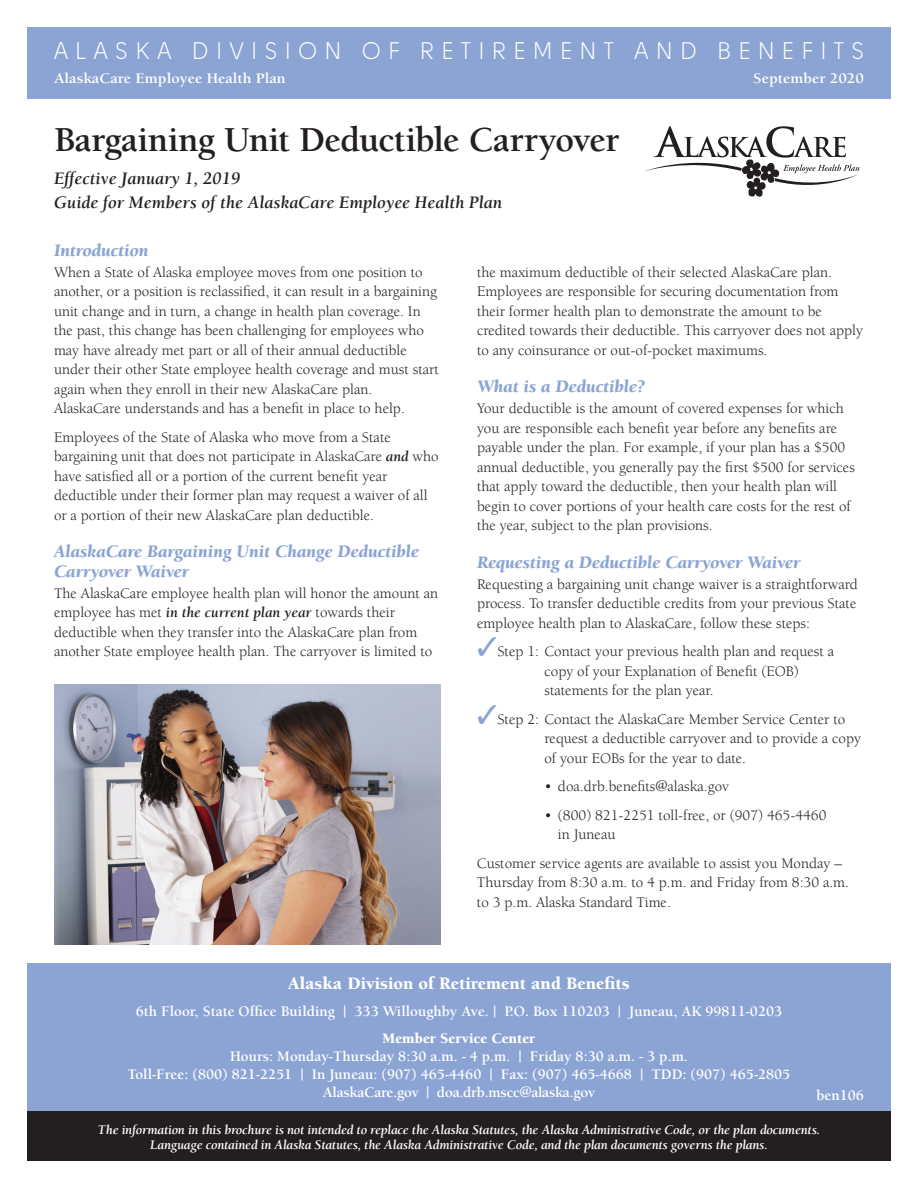
<style>
.page{position:relative;width:918px;height:1188px;background:#fff}
.page>*{position:absolute;margin:0;border:0;box-sizing:border-box;transform-origin:0 0}
.t1{font:700 36px "Berkeley Std";letter-spacing:-.02em;color:#231f20}
.t2{font:24px "Solomon Sans Book";letter-spacing:.275em;color:#fff}
.t3{font:italic 900 18px/19.5px "Berkeley Std";color:#8ba4d4}
.t4{font:italic 700 18px/24px "Berkeley Std";color:#231f20}
.t5{font:900 18px "Berkeley Std";color:#fff}
.t6{font:15px/19.5px "Berkeley Std";color:#231f20}
.t7{font:700 15px/18px "Berkeley Std";color:#fff;text-align:center}
.t8{font:700 15px "Berkeley Std";color:#fff;scale:1.06 1}
.t9{font:900 15px "Berkeley Std";color:#fff}
.t10{font:italic 700 13.5px/15px "Berkeley Std";letter-spacing:-.015em;color:#fff;text-align:center}
.s1{font-weight:700;font-style:italic}
.s2{color:#8ba4d4}
</style>
<div class="page">
<div style="left:27px;top:27px;width:864px;height:72px;background:#8ba4d4"></div>
<svg style="left:644px;top:126px;width:215px;height:71px"></svg>
<div style="left:27px;top:963px;width:864px;height:153px;background:#8ba4d4"></div>
<div style="left:27px;top:1112px;width:864px;height:49px;background:#231f20"></div>
<img style="left:54px;top:684px;width:387px;height:261px">
<h2 class="t2" style="left:53px;top:37px;width:813px">ALASKA DIVISION OF RETIREMENT AND BENEFITS</h2>
<p class="t8" style="left:54px;top:70px;width:220px">AlaskaCare Employee Health Plan</p>
<p class="t8" style="left:753px;top:70px;width:106px">September 2020</p>
<h1 class="t1" style="left:54px;top:121px;width:567px">Bargaining Unit Deductible Carryover</h1>
<p class="t4" style="left:54px;top:167px;width:450px">Effective January 1, 2019<br>Guide for Members of the AlaskaCare Employee Health Plan</p>
<p class="t3" style="left:54px;top:241px;width:96px">Introduction</p>
<p class="t6" style="left:54px;top:262px;width:386px">When a State of Alaska employee moves from one position to another, or a position is reclassified, it can result in a bargaining unit change and in turn, a change in health plan coverage. In the past, this change has been challenging for employees who may have already met part or all of their annual deductible under their other State employee health coverage and must start again when they enroll in their new AlaskaCare plan.<br>AlaskaCare understands and has a benefit in place to help.</p>
<p class="t6" style="left:54px;top:427px;width:386px">Employees of the State of Alaska who move from a State bargaining unit that does not participate in AlaskaCare <span class="s1">and</span> who have satisfied all or a portion of the current benefit year deductible under their former plan may request a waiver of all or a portion of their new AlaskaCare plan deductible.</p>
<p class="t3" style="left:54px;top:542px;width:367px">AlaskaCare Bargaining Unit Change Deductible<br>Carryover Waiver</p>
<p class="t6" style="left:54px;top:583px;width:386px">The AlaskaCare employee health plan will honor the amount an employee has met <span class="s1">in the current plan year</span> towards their deductible when they transfer into the AlaskaCare plan from another State employee health plan. The carryover is limited to</p>
<p class="t6" style="left:477px;top:263px;width:388px">the maximum deductible of their selected AlaskaCare plan.<br>Employees are responsible for securing documentation from their former health plan to demonstrate the amount to be credited towards their deductible. This carryover does not apply to any coinsurance or out-of-pocket maximums.</p>
<p class="t3" style="left:477px;top:377px;width:169px">What is a Deductible?</p>
<p class="t6" style="left:477px;top:399px;width:379px">Your deductible is the amount of covered expenses for which you are responsible each benefit year before any benefits are payable under the plan. For example, if your plan has a $500 annual deductible, you generally pay the first $500 for services that apply toward the deductible, then your health plan will begin to cover portions of your health care costs for the rest of the year, subject to the plan provisions.</p>
<p class="t3" style="left:477px;top:553px;width:325px">Requesting a Deductible Carryover Waiver</p>
<p class="t6" style="left:477px;top:575px;width:382px;text-align:justify">Requesting a bargaining unit change waiver is a straightforward process. To transfer deductible credits from your previous State employee health plan to AlaskaCare, follow these steps:</p>
<p class="t6" style="left:544px;top:642px;width:291px;text-indent:-67px"><span class="s2">✓</span>Step 1: Contact your previous health plan and request a copy of your Explanation of Benefit (EOB) statements for the plan year.</p>
<p class="t6" style="left:544px;top:710px;width:318px;text-indent:-67px"><span class="s2">✓</span>Step 2: Contact the AlaskaCare Member Service Center to request a deductible carryover and to provide a copy of your EOBs for the year to date.</p>
<p class="t6" style="left:544px;top:777px;width:186px">• doa.drb.benefits@alaska.gov</p>
<p class="t6" style="left:558px;top:806px;width:270px;text-indent:-14px">• (800) 821-2251 toll-free, or (907) 465-4460 in Juneau</p>
<p class="t6" style="left:477px;top:854px;width:374px">Customer service agents are available to assist you Monday –<br>Thursday from 8:30 a.m. to 4 p.m. and Friday from 8:30 a.m. to 3 p.m. Alaska Standard Time.</p>
<p class="t5" style="left:288px;top:974px;width:343px">Alaska Division of Retirement and Benefits</p>
<p class="t7" style="left:136px;top:1003px;width:648px">6th Floor, State Office Building | 333 Willoughby Ave. | P.O. Box 110203 | Juneau, AK 99811-0203</p>
<p class="t9" style="left:383px;top:1031px;width:154px">Member Service Center</p>
<p class="t7" style="left:128px;top:1048px;width:664px">Hours: Monday-Thursday 8:30 a.m. - 4 p.m. | Friday 8:30 a.m. - 3 p.m.<br>Toll-Free: (800) 821-2251 | In Juneau: (907) 465-4460 | Fax: (907) 465-4668 | TDD: (907) 465-2805<br>AlaskaCare.gov | doa.drb.mscc@alaska.gov</p>
<p class="t10" style="left:98px;top:1122px;width:724px">The information in this brochure is not intended to replace the Alaska Statutes, the Alaska Administrative Code, or the plan documents.<br>Language contained in Alaska Statutes, the Alaska Administrative Code, and the plan documents governs the plans.</p>
<p class="t7" style="left:816px;top:1086px;width:49px">ben106</p>
</div>
